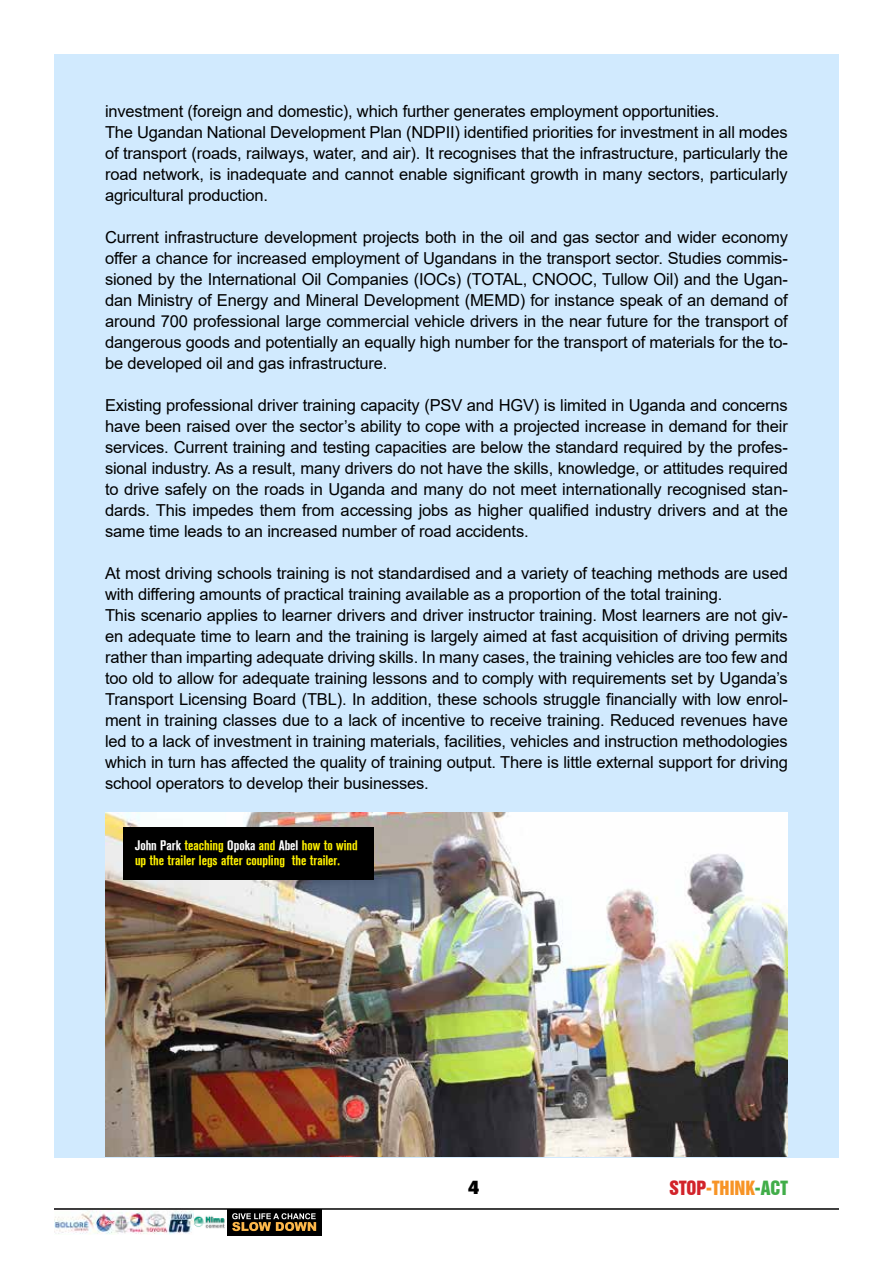
<style>
.page{position:relative;width:893px;height:1263px;background:#fff}
.page>*{position:absolute;margin:0;border:0;box-sizing:border-box;transform-origin:0 0}
.t1{font:18px "Swiss 921 BT Regular A";color:#f79426}
.t2{font:800 18px "Montreal";color:#000}
.t3{font:16.5px/21px "Arial";letter-spacing:-.01em;color:#000}
.t4{font:13.5px/15px "Akzidenz Grotesk BE Bold Cn";color:#fff200}
.s1{color:#fff}
.s2{color:#d2232a}
.s3{color:#41ad49}
</style>
<div class="page">
<img style="left:54px;top:1210px;width:171px;height:24px">
<div style="left:228px;top:1209px;width:94px;height:26px;background:#000"></div>
<svg style="left:232px;top:1213px;width:84px;height:18px"></svg>
<hr style="left:54px;top:1208px;width:785px;height:2px;background:#000">
<div style="left:54px;top:54px;width:785px;height:1104px;background:#d1eafe"></div>
<img style="left:105px;top:812px;width:683px;height:345px">
<div style="left:123px;top:827px;width:251px;height:53px;background:#000"></div>
<p class="t3" style="left:105px;top:101px;width:684px">investment (foreign and domestic), which further generates employment opportunities.<br>The Ugandan National Development Plan (NDPII) identified priorities for investment in all modes of transport (roads, railways, water, and air). It recognises that the infrastructure, particularly the road network, is inadequate and cannot enable significant growth in many sectors, particularly agricultural production.</p>
<p class="t3" style="left:105px;top:227px;width:684px;text-align:justify">Current infrastructure development projects both in the oil and gas sector and wider economy offer a chance for increased employment of Ugandans in the transport sector. Studies commis&shy;sioned by the International Oil Companies (IOCs) (TOTAL, CNOOC, Tullow Oil) and the Ugan&shy;dan Ministry of Energy and Mineral Development (MEMD) for instance speak of an demand of around 700 professional large commercial vehicle drivers in the near future for the transport of dangerous goods and potentially an equally high number for the transport of materials for the to&shy;be developed oil and gas infrastructure.</p>
<p class="t3" style="left:105px;top:395px;width:684px;text-align:justify">Existing professional driver training capacity (PSV and HGV) is limited in Uganda and concerns have been raised over the sector’s ability to cope with a projected increase in demand for their services. Current training and testing capacities are below the standard required by the profes&shy;sional industry. As a result, many drivers do not have the skills, knowledge, or attitudes required to drive safely on the roads in Uganda and many do not meet internationally recognised stan&shy;dards. This impedes them from accessing jobs as higher qualified industry drivers and at the same time leads to an increased number of road accidents.</p>
<p class="t3" style="left:105px;top:563px;width:684px">At most driving schools training is not standardised and a variety of teaching methods are used with differing amounts of practical training available as a proportion of the total training.<br>This scenario applies to learner drivers and driver instructor training. Most learners are not giv&shy;en adequate time to learn and the training is largely aimed at fast acquisition of driving permits rather than imparting adequate driving skills. In many cases, the training vehicles are too few and too old to allow for adequate training lessons and to comply with requirements set by Uganda’s Transport Licensing Board (TBL). In addition, these schools struggle financially with low enrol&shy;ment in training classes due to a lack of incentive to receive training. Reduced revenues have led to a lack of investment in training materials, facilities, vehicles and instruction methodologies which in turn has affected the quality of training output. There is little external support for driving school operators to develop their businesses.</p>
<p class="t4" style="left:135px;top:838px;width:224px"><span class="s1">John Park</span> teaching <span class="s1">Opoka</span> and <span class="s1">Abel</span> how to wind up the trailer legs after coupling the trailer.</p>
<p class="t2" style="left:468px;top:1175px;width:13px">4</p>
<p class="t1" style="left:670px;top:1176px;width:120px"><span class="s2">STOP</span>-THINK<span class="s3">-ACT</span></p>
</div>
